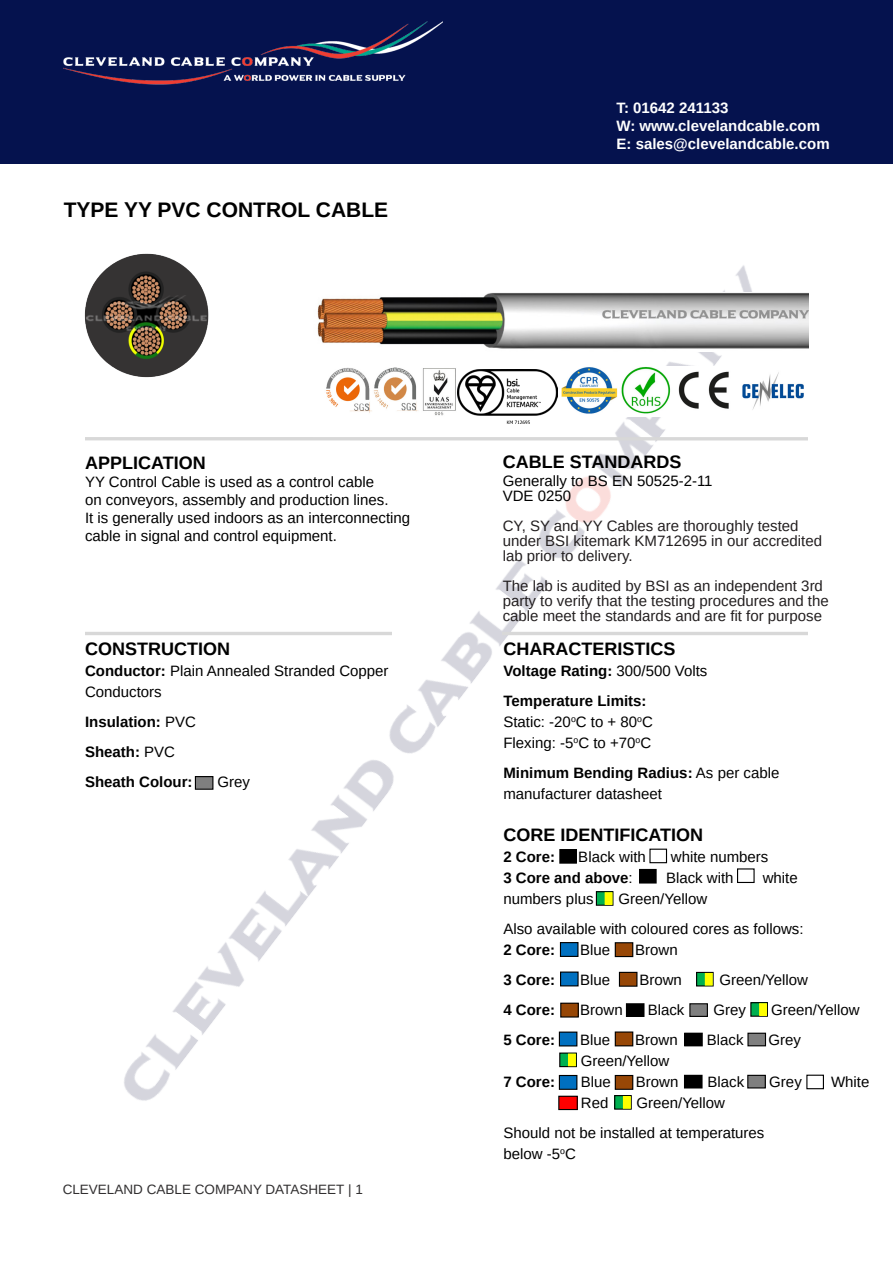
<style>
.page{position:relative;width:893px;height:1263px;background:#fff}
.page>*{position:absolute;margin:0;border:0;box-sizing:border-box;transform-origin:0 0}
.t1{font:700 21px "Arimo";color:#000}
.t2{font:700 18px "Arimo";color:#000}
.t3{font:15px/18px "Arimo";color:#000}
.t4{font:15px/15px "Arimo";color:#231f20}
.t5{font:700 15px "Arimo";color:#000}
.t6{font:700 15px/18px "Arimo";color:#fff}
.t7{font:13.5px "Arimo";color:#312f30}
.s1{font-weight:700}
.s2{font-weight:400}
</style>
<div class="page">
<div style="left:0;top:0;width:893px;height:164px;background:#05124e"></div>
<img style="left:64px;top:21px;width:378px;height:64px">
<img style="left:86px;top:265px;width:706px;height:846px">
<img style="left:311px;top:292px;width:497px;height:60px">
<hr style="left:85px;top:437px;width:723px;height:3px;background:#d8d8d8">
<hr style="left:503px;top:632px;width:305px;height:3px;background:#d8d8d8">
<hr style="left:85px;top:632px;width:307px;height:3px;background:#d8d8d8">
<img style="left:84px;top:253px;width:133px;height:130px">
<div style="left:640px;top:869px;width:16px;height:14px;background:#000"></div>
<div style="left:639px;top:869px;width:18px;height:14px;border:1px solid #000"></div>
<div style="left:737px;top:868px;width:18px;height:15px;border:1px solid #000"></div>
<div style="left:596px;top:892px;width:17px;height:13px;background:#00b050"></div>
<div style="left:596px;top:891px;width:17px;height:15px;border:1px solid #000"></div>
<div style="left:605px;top:893px;width:7px;height:11px;background:#ff0"></div>
<div style="left:605px;top:892px;width:8px;height:13px;border:1px solid #ff0"></div>
<div style="left:560px;top:942px;width:18px;height:14px;background:#0070c0"></div>
<div style="left:560px;top:942px;width:18px;height:15px;border:1px solid #000"></div>
<div style="left:615px;top:943px;width:18px;height:13px;background:#974706"></div>
<div style="left:615px;top:942px;width:18px;height:15px;border:1px solid #000"></div>
<div style="left:697px;top:972px;width:16px;height:14px;background:#00b050"></div>
<div style="left:696px;top:972px;width:18px;height:14px;border:1px solid #000"></div>
<div style="left:705px;top:973px;width:7px;height:12px;background:#ff0"></div>
<div style="left:705px;top:973px;width:8px;height:12px;border:1px solid #ff0"></div>
<div style="left:560px;top:850px;width:16px;height:13px;background:#000"></div>
<div style="left:559px;top:849px;width:18px;height:15px;border:1px solid #000"></div>
<div style="left:649px;top:849px;width:18px;height:14px;border:1px solid #000"></div>
<div style="left:561px;top:1003px;width:17px;height:14px;background:#974706"></div>
<div style="left:560px;top:1003px;width:19px;height:14px;border:1px solid #000"></div>
<div style="left:626px;top:1004px;width:18px;height:12px;background:#000"></div>
<div style="left:626px;top:1003px;width:18px;height:14px;border:1px solid #000"></div>
<div style="left:690px;top:1004px;width:17px;height:12px;background:#7f7f7f"></div>
<div style="left:689px;top:1003px;width:19px;height:14px;border:1px solid #000"></div>
<div style="left:751px;top:1003px;width:16px;height:13px;background:#00b050"></div>
<div style="left:750px;top:1002px;width:18px;height:15px;border:1px solid #000"></div>
<div style="left:760px;top:1004px;width:6px;height:11px;background:#ff0"></div>
<div style="left:759px;top:1003px;width:8px;height:13px;border:1px solid #ff0"></div>
<div style="left:561px;top:972px;width:17px;height:14px;background:#0070c0"></div>
<div style="left:619px;top:972px;width:18px;height:14px;background:#974706"></div>
<div style="left:619px;top:972px;width:18px;height:15px;border:1px solid #000"></div>
<div style="left:559px;top:1032px;width:18px;height:14px;background:#0070c0"></div>
<div style="left:559px;top:1031px;width:18px;height:15px;border:1px solid #000"></div>
<div style="left:615px;top:1032px;width:18px;height:14px;background:#974706"></div>
<div style="left:615px;top:1031px;width:18px;height:15px;border:1px solid #000"></div>
<div style="left:685px;top:1033px;width:17px;height:13px;background:#000"></div>
<div style="left:684px;top:1033px;width:19px;height:13px;border:1px solid #000"></div>
<div style="left:748px;top:1033px;width:17px;height:13px;background:#7f7f7f"></div>
<div style="left:747px;top:1033px;width:19px;height:13px;border:1px solid #000"></div>
<div style="left:560px;top:1053px;width:16px;height:13px;background:#00b050"></div>
<div style="left:559px;top:1052px;width:18px;height:15px;border:1px solid #000"></div>
<div style="left:569px;top:1054px;width:6px;height:12px;background:#ff0"></div>
<div style="left:568px;top:1053px;width:8px;height:13px;border:1px solid #ff0"></div>
<div style="left:559px;top:1075px;width:18px;height:14px;background:#0070c0"></div>
<div style="left:559px;top:1075px;width:18px;height:15px;border:1px solid #000"></div>
<div style="left:615px;top:1075px;width:18px;height:14px;background:#974706"></div>
<div style="left:615px;top:1075px;width:18px;height:15px;border:1px solid #000"></div>
<div style="left:684px;top:1075px;width:18px;height:13px;background:#000"></div>
<div style="left:684px;top:1075px;width:19px;height:13px;border:1px solid #000"></div>
<div style="left:748px;top:1075px;width:17px;height:13px;background:#7f7f7f"></div>
<div style="left:747px;top:1075px;width:19px;height:13px;border:1px solid #000"></div>
<div style="left:806px;top:1075px;width:18px;height:14px;border:1px solid #000"></div>
<div style="left:559px;top:1096px;width:18px;height:13px;background:#f00"></div>
<div style="left:558px;top:1096px;width:20px;height:14px;border:1px solid #000"></div>
<div style="left:615px;top:1095px;width:16px;height:14px;background:#00b050"></div>
<div style="left:614px;top:1095px;width:18px;height:15px;border:1px solid #000"></div>
<div style="left:623px;top:1097px;width:7px;height:11px;background:#ff0"></div>
<div style="left:623px;top:1096px;width:8px;height:13px;border:1px solid #ff0"></div>
<div style="left:195px;top:777px;width:18px;height:12px;background:#7f7f7f"></div>
<div style="left:195px;top:776px;width:18px;height:14px;border:1px solid #000"></div>
<img style="left:561px;top:366px;width:243px;height:50px">
<img style="left:322px;top:366px;width:134px;height:50px">
<img style="left:458px;top:370px;width:99px;height:53px">
<p class="t1" style="left:64px;top:196px;width:326px">TYPE YY PVC CONTROL CABLE</p>
<p class="t6" style="left:617px;top:99px;width:215px">T: 01642 241133<br>W: www.clevelandcable.com<br>E: sales@clevelandcable.com</p>
<p class="t2" style="left:85px;top:450px;width:122px">APPLICATION</p>
<p class="t3" style="left:85px;top:472px;width:291px">YY Control Cable is used as a control cable</p>
<p class="t3" style="left:85px;top:490px;width:305px">on conveyors, assembly and production lines.</p>
<p class="t3" style="left:85px;top:508px;width:327px">It is generally used indoors as an interconnecting cable in signal and control equipment.</p>
<p class="t2" style="left:85px;top:637px;width:146px">CONSTRUCTION</p>
<p class="t3" style="left:85px;top:661px;width:305px;line-height:21px"><span class="s1">Conductor:</span> Plain Annealed Stranded Copper<br>Conductors</p>
<p class="t5" style="left:85px;top:712px;width:112px">Insulation: <span class="s2">PVC</span></p>
<p class="t5" style="left:85px;top:742px;width:92px">Sheath: <span class="s2">PVC</span></p>
<p class="t5" style="left:85px;top:772px;width:109px">Sheath Colour:</p>
<p class="t3" style="left:218px;top:773px;width:34px">Grey</p>
<p class="t7" style="left:63px;top:1181px;width:302px">CLEVELAND CABLE COMPANY DATASHEET | 1</p>
<p class="t2" style="left:503px;top:449px;width:180px">CABLE STANDARDS</p>
<p class="t3" style="left:503px;top:472px;width:211px">Generally to BS EN 50525-2-11</p>
<p class="t3" style="left:503px;top:487px;width:70px">VDE 0250</p>
<p class="t4" style="left:503px;top:518px;width:321px">CY, SY and YY Cables are thoroughly tested under BSI kitemark KM712695 in our accredited lab prior to delivery.</p>
<p class="t4" style="left:503px;top:578px;width:328px">The lab is audited by BSI as an independent 3rd party to verify that the testing procedures and the cable meet the standards and are fit for purpose</p>
<p class="t2" style="left:503px;top:637px;width:173px">CHARACTERISTICS</p>
<p class="t5" style="left:503px;top:661px;width:205px">Voltage Rating: <span class="s2">300/500 Volts</span></p>
<p class="t5" style="left:503px;top:691px;width:145px">Temperature Limits:</p>
<p class="t3" style="left:503px;top:713px;width:151px">Static: -20<sup>o</sup>C to + 80<sup>o</sup>C</p>
<p class="t3" style="left:503px;top:734px;width:149px">Flexing: -5<sup>o</sup>C to +70<sup>o</sup>C</p>
<p class="t5" style="left:503px;top:763px;width:277px">Minimum Bending Radius: <span class="s2">As per cable</span></p>
<p class="t3" style="left:503px;top:785px;width:160px">manufacturer datasheet</p>
<p class="t2" style="left:503px;top:823px;width:201px">CORE IDENTIFICATION</p>
<p class="t5" style="left:503px;top:847px;width:53px">2 Core:</p>
<p class="t3" style="left:578px;top:848px;width:69px">Black with</p>
<p class="t3" style="left:671px;top:848px;width:99px">white numbers</p>
<p class="t5" style="left:503px;top:868px;width:131px">3 Core and above<span class="s2">:</span></p>
<p class="t3" style="left:666px;top:869px;width:69px">Black with</p>
<p class="t3" style="left:763px;top:869px;width:37px">white</p>
<p class="t3" style="left:503px;top:890px;width:92px">numbers plus</p>
<p class="t3" style="left:618px;top:890px;width:90px">Green/Yellow</p>
<p class="t3" style="left:503px;top:920px;width:302px">Also available with coloured cores as follows:</p>
<p class="t5" style="left:503px;top:940px;width:53px">2 Core:</p>
<p class="t3" style="left:580px;top:941px;width:32px">Blue</p>
<p class="t3" style="left:635px;top:941px;width:44px">Brown</p>
<p class="t5" style="left:503px;top:970px;width:53px">3 Core:</p>
<p class="t3" style="left:580px;top:971px;width:32px">Blue</p>
<p class="t3" style="left:639px;top:971px;width:44px">Brown</p>
<p class="t3" style="left:719px;top:971px;width:90px">Green/Yellow</p>
<p class="t5" style="left:503px;top:1000px;width:53px">4 Core:</p>
<p class="t3" style="left:580px;top:1001px;width:44px">Brown</p>
<p class="t3" style="left:648px;top:1001px;width:38px">Black</p>
<p class="t3" style="left:713px;top:1001px;width:34px">Grey</p>
<p class="t3" style="left:771px;top:1001px;width:90px">Green/Yellow</p>
<p class="t5" style="left:503px;top:1030px;width:53px">5 Core:</p>
<p class="t3" style="left:580px;top:1031px;width:32px">Blue</p>
<p class="t3" style="left:635px;top:1031px;width:44px">Brown</p>
<p class="t3" style="left:707px;top:1031px;width:38px">Black</p>
<p class="t3" style="left:769px;top:1031px;width:34px">Grey</p>
<p class="t3" style="left:581px;top:1052px;width:90px">Green/Yellow</p>
<p class="t5" style="left:503px;top:1072px;width:53px">7 Core:</p>
<p class="t3" style="left:581px;top:1073px;width:32px">Blue</p>
<p class="t3" style="left:636px;top:1073px;width:44px">Brown</p>
<p class="t3" style="left:708px;top:1073px;width:38px">Black</p>
<p class="t3" style="left:769px;top:1073px;width:34px">Grey</p>
<p class="t3" style="left:831px;top:1073px;width:40px">White</p>
<p class="t3" style="left:581px;top:1094px;width:29px">Red</p>
<p class="t3" style="left:636px;top:1094px;width:90px">Green/Yellow</p>
<p class="t3" style="left:503px;top:1124px;width:262px">Should not be installed at temperatures</p>
<p class="t3" style="left:503px;top:1145px;width:74px">below -5<sup>o</sup>C</p>
</div>
